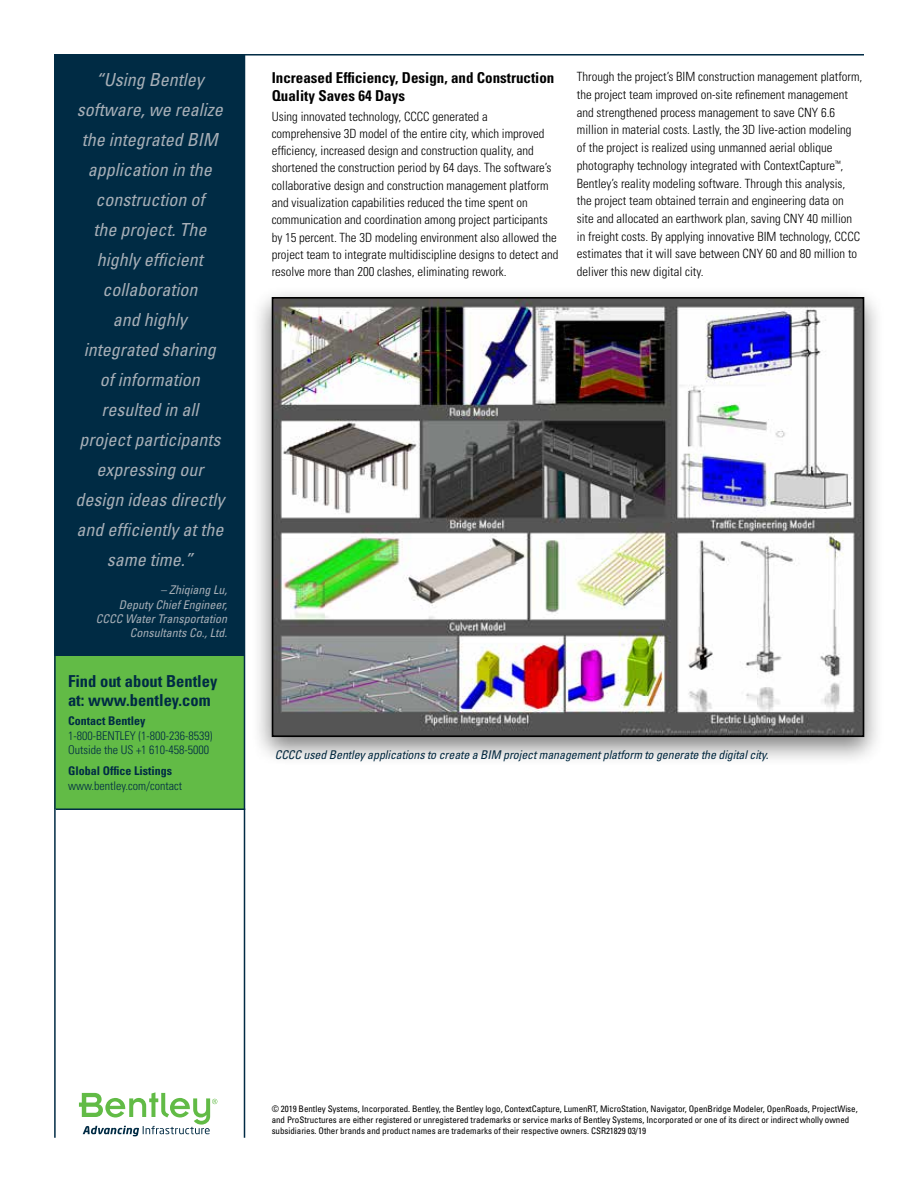
<style>
.page{position:relative;width:918px;height:1188px;background:#fff}
.page>*{position:absolute;margin:0;border:0;box-sizing:border-box;transform-origin:0 0}
.t1{font:italic condensed 18px/30px "Univers";color:#a7afb7;text-align:center}
.t2{font:700 condensed 16.5px/19.8px "Univers";color:#002b44}
.t3{font:700 condensed 15px/18px "Univers";color:#000}
.t4{font:300 condensed 12.75px/17.7px "Univers";color:#000}
.t5{font:italic condensed 12px "Univers";letter-spacing:-.01em;color:#002b44}
.t6{font:300 condensed 12px/14.4px "Univers";color:#002b44}
.t7{font:italic condensed 12px/14.4px "Univers";color:#a7afb7;text-align:right}
.t8{font:700 condensed 12px "Univers";color:#002b44}
.t9{font:condensed 9px/10.8px "Univers";letter-spacing:-.005em;color:#000}
</style>
<div class="page">
<div style="left:55px;top:195px;width:190px;height:614px;background:#62bb46"></div>
<hr style="left:56px;top:808px;width:189px;height:2px;background:#002b44">
<div style="left:55px;top:54px;width:190px;height:601px;background:#002b44"></div>
<hr style="left:244px;top:54px;width:1px;height:1084px;background:#002b44">
<hr style="left:54px;top:54px;width:2px;height:1084px;background:#002b44">
<hr style="left:56px;top:54px;width:808px;height:2px;background:#002b44">
<svg style="left:79px;top:1092px;width:138px;height:44px"></svg>
<div style="left:251px;top:286px;width:634px;height:481px;background:#000;opacity:.5"></div>
<img style="left:271px;top:296px;width:594px;height:442px">
<p class="t1" style="left:75px;top:65px;width:150px">“Using Bentley software, we realize the integrated BIM application in the construction of<br>the project. The highly efficient collaboration<br>and highly integrated sharing of information resulted in all project participants expressing our design ideas directly and efficiently at the same time.”</p>
<p class="t7" style="left:96px;top:583px;width:133px">– Zhiqiang Lu,<br>Deputy Chief Engineer,<br>CCCC Water Transportation<br>Consultants Co., Ltd.</p>
<p class="t2" style="left:68px;top:671px;width:151px">Find out about Bentley at: www.bentley.com</p>
<p class="t8" style="left:68px;top:714px;width:79px">Contact Bentley</p>
<p class="t6" style="left:68px;top:728px;width:146px">1-800-BENTLEY (1-800-236-8539)<br>Outside the US +1 610-458-5000</p>
<p class="t8" style="left:68px;top:764px;width:105px">Global Office Listings</p>
<p class="t6" style="left:68px;top:778px;width:116px">www.bentley.com/contact</p>
<p class="t3" style="left:272px;top:69px;width:284px">Increased Efficiency, Design, and Construction<br>Quality Saves 64 Days</p>
<p class="t4" style="left:272px;top:108px;width:288px;line-height:17.2px">Using innovated technology, CCCC generated a comprehensive 3D model of the entire city, which improved efficiency, increased design and construction quality, and shortened the construction period by 64 days. The software’s collaborative design and construction management platform and visualization capabilities reduced the time spent on communication and coordination among project participants by 15 percent. The 3D modeling environment also allowed the project team to integrate multidiscipline designs to detect and resolve more than 200 clashes, eliminating rework.</p>
<p class="t4" style="left:577px;top:68px;width:287px">Through the project’s BIM construction management platform, the project team improved on-site refinement management and strengthened process management to save CNY 6.6 million in material costs. Lastly, the 3D live-action modeling of the project is realized using unmanned aerial oblique photography technology integrated with ContextCapture<sup>™</sup>, Bentley’s reality modeling software. Through this analysis, the project team obtained terrain and engineering data on site and allocated an earthwork plan, saving CNY 40 million in freight costs. By applying innovative BIM technology, CCCC estimates that it will save between CNY 60 and 80 million to deliver this new digital city.</p>
<p class="t5" style="left:275px;top:747px;width:495px">CCCC used Bentley applications to create a BIM project management platform to generate the digital city.</p>
<p class="t9" style="left:272px;top:1104px;width:588px">© 2019 Bentley Systems, Incorporated. Bentley, the Bentley logo, ContextCapture, LumenRT, MicroStation, Navigator, OpenBridge Modeler, OpenRoads, ProjectWise, and ProStructures are either registered or unregistered trademarks or service marks of Bentley Systems, Incorporated or one of its direct or indirect wholly owned subsidiaries. Other brands and product names are trademarks of their respective owners. CSR21829 03/19</p>
</div>
